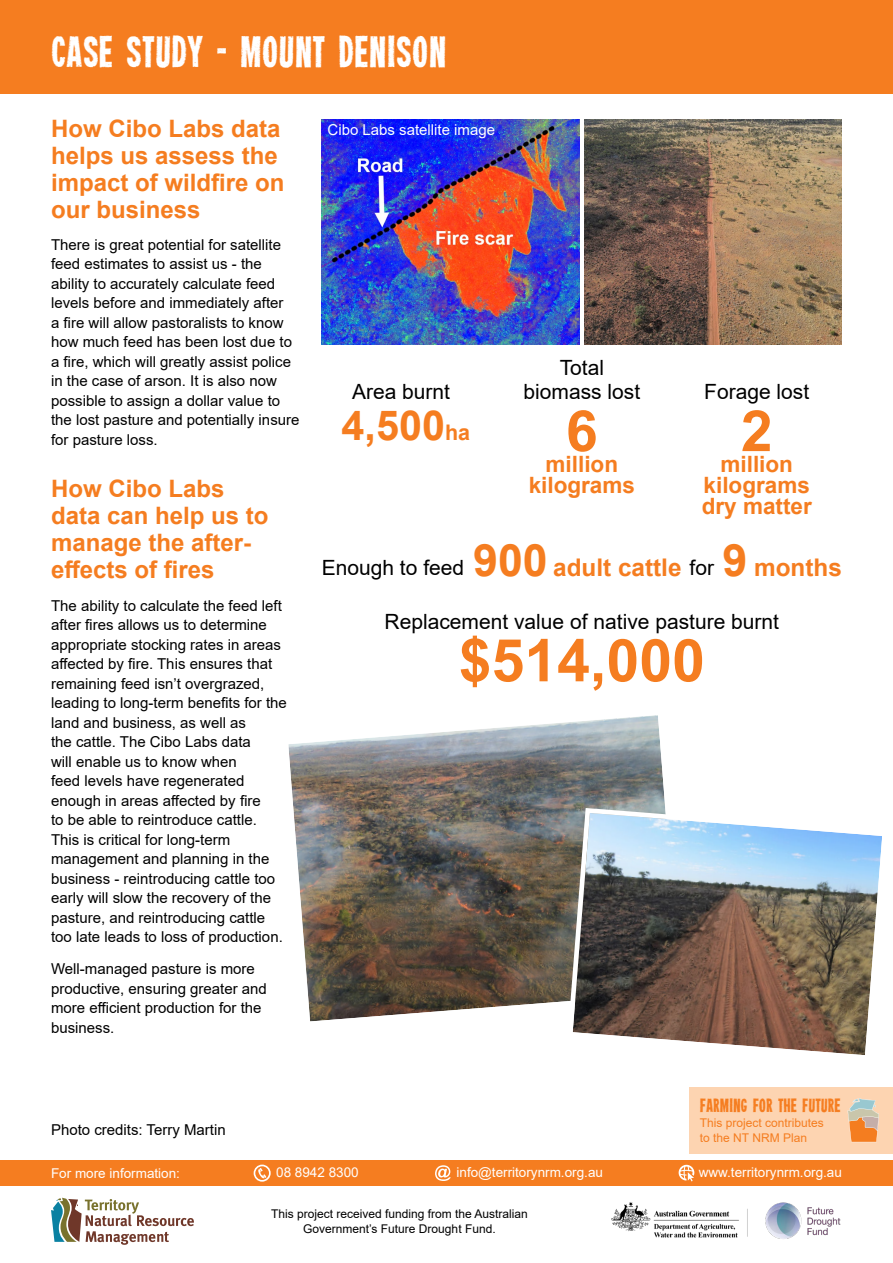
<style>
.page{position:relative;width:893px;height:1263px;background:#fff}
.page>*{position:absolute;margin:0;border:0;box-sizing:border-box;transform-origin:0 0}
.t1{font:700 59.1px "Arial";color:#f57d20}
.t2{font:700 57px "Arial";color:#f57d20}
.t3{font:700 41.4px "Arial";color:#f57d20}
.t4{font:39px "Heavyweight";color:#fff}
.t5{font:700 24.3px "Arial";color:#f57d20}
.t6{font:700 24px/27px "Arial";color:#f57d20}
.t7{font:700 22.5px/21px "Arial";color:#f57d20;text-align:center}
.t8{font:21px/24px "Arial";color:#000;text-align:center}
.t9{font:16.95px "Heavyweight";letter-spacing:-.01em;color:#f57d20}
.t10{font:15px/19.5px "Arial";color:#000}
.t11{font:15px "Arial";color:#fff}
.t12{font:13.5px "Arial";color:#fff}
.t13{font:12px/15px "Arial";color:#000;text-align:center}
.t14{font:12px/15px "Arial";color:#f57d20}
.s1{font-size:21.45px}
.s2{font-size:44.7px}
</style>
<div class="page">
<div style="left:0;top:1160px;width:893px;height:26px;background:#f57d20"></div>
<img style="left:611px;top:1202px;width:230px;height:37px">
<svg style="left:254px;top:1164px;width:17px;height:18px"></svg>
<svg style="left:435px;top:1165px;width:16px;height:16px"></svg>
<svg style="left:679px;top:1165px;width:15px;height:16px"></svg>
<div style="left:0;top:0;width:893px;height:94px;background:#f57d20"></div>
<img style="left:585px;top:119px;width:257px;height:226px">
<img style="left:288px;top:715px;width:377px;height:307px">
<img style="left:322px;top:119px;width:257px;height:226px">
<svg style="left:565px;top:805px;width:317px;height:250px"></svg>
<div style="left:689px;top:1087px;width:204px;height:66px;background:#fdd4b1"></div>
<svg style="left:51px;top:1198px;width:143px;height:47px"></svg>
<svg style="left:847px;top:1098px;width:32px;height:44px"></svg>
<h3 class="t4" style="left:51px;top:35px;width:397px">CASE STUDY - MOUNT DENISON</h3>
<h3 class="t6" style="left:51px;top:115px;width:235px">How Cibo Labs data helps us assess the impact of wildfire on our business</h3>
<p class="t10" style="left:51px;top:235px;width:250px">There is great potential for satellite feed estimates to assist us - the ability to accurately calculate feed levels before and immediately after<br>a fire will allow pastoralists to know how much feed has been lost due to a fire, which will greatly assist police in the case of arson. It is also now possible to assign a dollar value to the lost pasture and potentially insure for pasture loss.</p>
<h3 class="t6" style="left:51px;top:476px;width:219px">How Cibo Labs data can help us to manage the after&shy;effects of fires</h3>
<p class="t10" style="left:51px;top:595px;width:237px">The ability to calculate the feed left after fires allows us to determine appropriate stocking rates in areas affected by fire. This ensures that remaining feed isn’t overgrazed, leading to long-term benefits for the land and business, as well as<br>the cattle. The Cibo Labs data<br>will enable us to know when<br>feed levels have regenerated enough in areas affected by fire<br>to be able to reintroduce cattle.<br>This is critical for long-term management and planning in the business - reintroducing cattle too early will slow the recovery of the pasture, and reintroducing cattle too late leads to loss of production.</p>
<p class="t10" style="left:51px;top:959px;width:217px">Well-managed pasture is more productive, ensuring greater and more efficient production for the business.</p>
<p class="t11" style="left:328px;top:120px;width:169px">Cibo Labs satellite image</p>
<h3 class="t8" style="left:352px;top:379px;width:100px">Area burnt</h3>
<h3 class="t3" style="left:342px;top:396px;width:130px">4,500<span class="s1">ha</span></h3>
<h3 class="t8" style="left:523px;top:355px;width:118px">Total biomass lost</h3>
<h2 class="t2" style="left:566px;top:391px;width:33px">6</h2>
<h3 class="t7" style="left:529px;top:454px;width:108px">million kilograms</h3>
<h3 class="t8" style="left:704px;top:379px;width:107px">Forage lost</h3>
<h2 class="t2" style="left:741px;top:391px;width:33px">2</h2>
<h3 class="t7" style="left:702px;top:454px;width:112px">million kilograms dry matter</h3>
<h3 class="t5" style="left:473px;top:550px;width:210px"><span class="s2">900</span> adult cattle</h3>
<h3 class="t8" style="left:322px;top:555px;width:144px">Enough to feed</h3>
<h3 class="t8" style="left:689px;top:555px;width:26px">for</h3>
<h3 class="t5" style="left:722px;top:550px;width:121px"><span class="s2">9</span> months</h3>
<h3 class="t8" style="left:385px;top:609px;width:396px">Replacement value of native pasture burnt</h3>
<h1 class="t1" style="left:459px;top:619px;width:248px">$514,000</h1>
<p class="t10" style="left:51px;top:1120px;width:176px">Photo credits: Terry Martin</p>
<p class="t9" style="left:700px;top:1098px;width:142px">FARMING FOR THE FUTURE</p>
<p class="t14" style="left:700px;top:1115px;width:126px">This project contributes to the NT NRM Plan</p>
<p class="t12" style="left:51px;top:1164px;width:131px">For more information:</p>
<p class="t12" style="left:276px;top:1163px;width:84px">08 8942 8300</p>
<p class="t12" style="left:456px;top:1163px;width:148px">info@territorynrm.org.au</p>
<p class="t12" style="left:699px;top:1163px;width:145px">www.territorynrm.org.au</p>
<p class="t13" style="left:271px;top:1206px;width:258px">This project received funding from the Australian<br>Government’s Future Drought Fund.</p>
</div>
